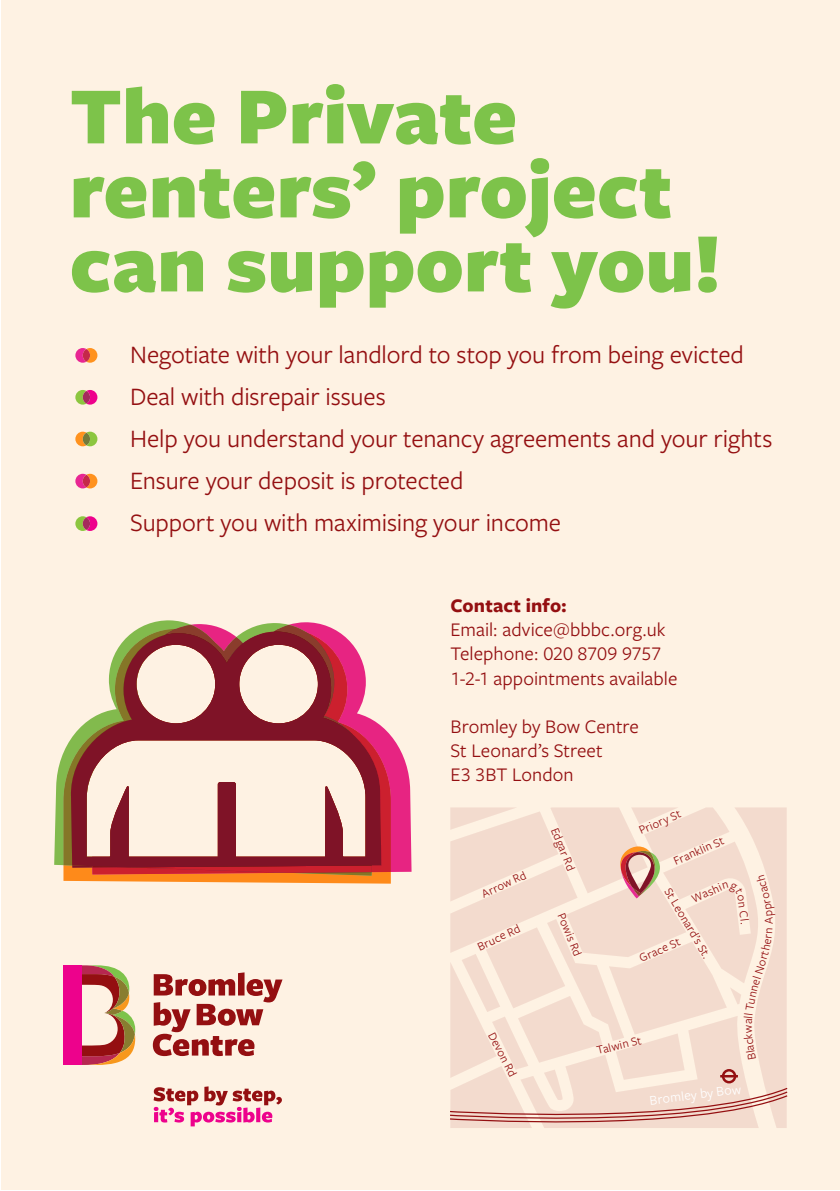
<style>
.page{position:relative;width:840px;height:1191px;background:#fff}
.page>*{position:absolute;margin:0;border:0;box-sizing:border-box;transform-origin:0 0}
.t1{font:900 84px/74px "Freight Sans Pro";color:#7dc34a}
.t2{font:26px/42px "Freight Sans Pro";letter-spacing:-.005em;color:#940f11}
.t3{font:20px/24px "Freight Sans Pro";letter-spacing:.005em;color:#940f11}
.t4{font:700 20px "Freight Sans Pro";letter-spacing:.005em;color:#940f11}
.t5{font:14px "Freight Sans Pro";color:#fff}
.t6{font:12.4px "Freight Sans Pro";color:#940f11}
</style>
<div class="page">
<div style="left:1px;top:0;width:838px;height:1189px;background:#fef2e3"></div>
<svg style="left:54px;top:620px;width:357px;height:263px"></svg>
<svg style="left:70px;top:631px;width:311px;height:236px"></svg>
<svg style="left:75px;top:348px;width:22px;height:15px"></svg>
<svg style="left:83px;top:349px;width:7px;height:13px"></svg>
<svg style="left:75px;top:474px;width:22px;height:14px"></svg>
<div style="left:83px;top:475px;width:7px;height:12px;background:#c52849;border-radius:50%"></div>
<svg style="left:75px;top:431px;width:22px;height:15px"></svg>
<div style="left:83px;top:432px;width:7px;height:13px;background:#727a3a;border-radius:50%"></div>
<svg style="left:75px;top:390px;width:22px;height:14px"></svg>
<div style="left:83px;top:391px;width:7px;height:12px;background:#a42b5c;border-radius:50%"></div>
<svg style="left:75px;top:516px;width:22px;height:15px"></svg>
<svg style="left:83px;top:517px;width:7px;height:13px"></svg>
<svg style="left:153px;top:972px;width:129px;height:84px"></svg>
<div style="left:63px;top:965px;width:18px;height:100px;background:#ed028c"></div>
<svg style="left:81px;top:965px;width:54px;height:100px"></svg>
<svg style="left:153px;top:1086px;width:129px;height:40px"></svg>
<svg style="left:450px;top:807px;width:338px;height:321px"></svg>
<h1 class="t1" style="left:70px;top:76px;width:652px">The Private renters’ project can support you!</h1>
<p class="t2" style="left:130px;top:332px;width:643px">Negotiate with your landlord to stop you from being evicted Deal with disrepair issues<br>Help you understand your tenancy agreements and your rights Ensure your deposit is protected<br>Support you with maximising your income</p>
<p class="t4" style="left:450px;top:592px;width:117px">Contact info:</p>
<p class="t3" style="left:450px;top:617px;width:228px">Email: advice@bbbc.org.uk<br>Telephone: 020 8709 9757<br>1-2-1 appointments available</p>
<p class="t3" style="left:450px;top:713px;width:190px">Bromley by Bow Centre<br>St Leonard’s Street<br>E3 3BT London</p>
<p class="t6" style="left:478px;top:887px;width:49px;rotate:-25deg">Arrow Rd</p>
<p class="t6" style="left:474px;top:939px;width:47px;rotate:-25deg">Bruce Rd</p>
<p class="t6" style="left:562px;top:825px;width:47px;rotate:68deg">Edgar Rd</p>
<p class="t6" style="left:568px;top:910px;width:47px;rotate:68deg">Powis Rd</p>
<p class="t6" style="left:635px;top:823px;width:46px;rotate:-24deg">Priory St</p>
<p class="t6" style="left:670px;top:854px;width:55px;rotate:-24deg">Franklin St</p>
<p class="t6" style="left:688px;top:891px;width:33px;rotate:-24deg">Washi</p>
<p class="t6" style="left:674px;top:885px;width:81px;rotate:59deg">St Leonard’s St.</p>
<p class="t6" style="left:636px;top:951px;width:45px;rotate:-24deg">Grace St</p>
<p class="t6" style="left:749px;top:893px;width:32px;rotate:83deg">on Cl.</p>
<p class="t6" style="left:498px;top:1029px;width:50px;rotate:63deg">Devon Rd</p>
<p class="t6" style="left:594px;top:1042px;width:47px;rotate:-14deg">Talwin St</p>
<p class="t5" style="left:648px;top:1090px;width:93px;rotate:-7deg">Bromley by Bow</p>
</div>
